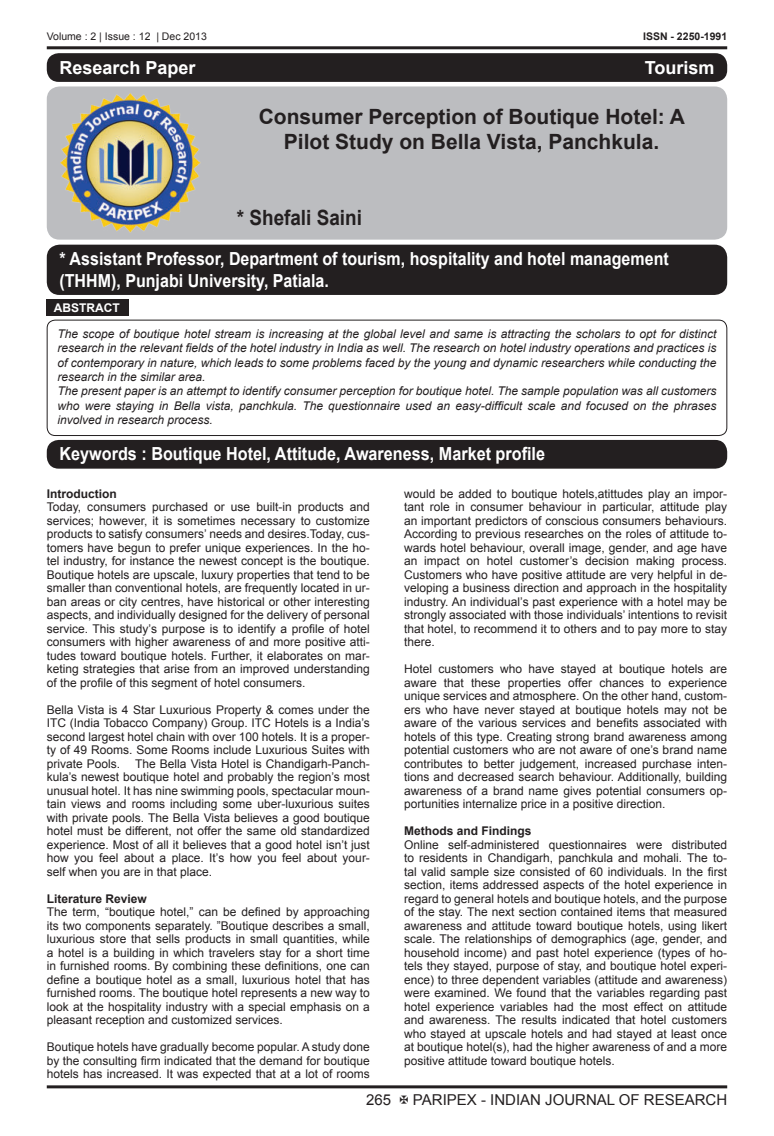
<style>
.page{position:relative;width:774px;height:1136px;background:#fff}
.page>*{position:absolute;margin:0;border:0;box-sizing:border-box;transform-origin:0 0}
.t1{font:700 21px/25.2px "Arial";color:#231f20;text-align:center}
.t2{font:700 21px "Arial";color:#231f20;scale:.9 1}
.t3{font:700 18px/21.6px "Arial";color:#fff;scale:.89 1}
.t4{font:700 18px "Arial";color:#fff;scale:.9 1}
.t5{font:700 18px "Arial";color:#fff}
.t6{font:15px "Arial";color:#231f20}
.t7{font:12px/13.5px "Arial";color:#231f20;text-align:justify}
.t8{font:italic 12px/14.4px "Arial";color:#231f20}
.t9{font:700 12px "Arial";color:#231f20}
.t10{font:700 12px "Arial";color:#fff}
.t11{font:10.5px "Arial";color:#231f20}
.t12{font:700 10.5px "Arial";color:#231f20}
</style>
<div class="page">
<hr style="left:47px;top:46px;width:680px;height:3px;background:#231f20">
<hr style="left:47px;top:1085px;width:680px;height:3px;background:#231f20">
<div style="left:47px;top:86px;width:680px;height:153px;background:#bcbdc0;border-radius:13px"></div>
<div style="left:47px;top:53px;width:680px;height:29px;background:#231f20;border-radius:12px"></div>
<img style="left:61px;top:93px;width:139px;height:140px">
<div style="left:47px;top:244px;width:680px;height:51px;background:#231f20;border-radius:13px"></div>
<div style="left:47px;top:440px;width:680px;height:28px;background:#231f20;border-radius:12px"></div>
<div style="left:47px;top:320px;width:680px;height:116px;border:1px solid #231f20;border-radius:8px"></div>
<div style="left:47px;top:299px;width:82px;height:17px;background:#231f20"></div>
<p class="t11" style="left:47px;top:33px;width:162px">Volume : 2 | Issue : 12 | Dec 2013</p>
<p class="t12" style="left:643px;top:33px;width:86px">ISSN - 2250-1991</p>
<h2 class="t5" style="left:60px;top:61px;width:138px">Research Paper</h2>
<h2 class="t5" style="left:645px;top:61px;width:71px">Tourism</h2>
<h1 class="t1" style="left:259px;top:106px;width:428px">Consumer Perception of Boutique Hotel: A<br>Pilot Study on Bella Vista, Panchkula.</h1>
<h1 class="t2" style="left:237px;top:209px;width:140px">* Shefali Saini</h1>
<h2 class="t3" style="left:60px;top:249px;width:686px">* Assistant Professor, Department of tourism, hospitality and hotel management (THHM), Punjabi University, Patiala.</h2>
<p class="t10" style="left:54px;top:303px;width:67px">ABSTRACT</p>
<p class="t8" style="left:57px;top:327px;width:660px">The scope of boutique hotel stream is increasing at the global level and same is attracting the scholars to opt for distinct research in the relevant fields of the hotel industry in India as well. The research on hotel industry operations and practices is of contemporary in nature, which leads to some problems faced by the young and dynamic researchers while conducting the research in the similar area.<br>The present paper is an attempt to identify consumer perception for boutique hotel. The sample population was all customers who were staying in Bella vista, panchkula. The questionnaire used an easy-difficult scale and focused on the phrases involved in research process.</p>
<h2 class="t4" style="left:60px;top:442px;width:541px">Keywords : Boutique Hotel, Attitude, Awareness, Market profile</h2>
<p class="t9" style="left:47px;top:489px;width:71px">Introduction</p>
<p class="t7" style="left:47px;top:501px;width:325px">Today, consumers purchased or use built-in products and services; however, it is sometimes necessary to customize products to satisfy consumers’ needs and desires.Today, cus&shy;tomers have begun to prefer unique experiences. In the ho&shy;tel industry, for instance the newest concept is the boutique.<br>Boutique hotels are upscale, luxury properties that tend to be smaller than conventional hotels, are frequently located in ur&shy;ban areas or city centres, have historical or other interesting aspects, and individually designed for the delivery of personal service. This study’s purpose is to identify a profile of hotel consumers with higher awareness of and more positive atti&shy;tudes toward boutique hotels. Further, it elaborates on mar&shy;keting strategies that arise from an improved understanding of the profile of this segment of hotel consumers.</p>
<p class="t7" style="left:47px;top:703px;width:325px">Bella Vista is 4 Star Luxurious Property &amp; comes under the ITC (India Tobacco Company) Group. ITC Hotels is a India’s second largest hotel chain with over 100 hotels. It is a proper&shy;ty of 49 Rooms. Some Rooms include Luxurious Suites with private Pools.</p>
<p class="t7" style="left:47px;top:757px;width:325px;text-indent:88px">The Bella Vista Hotel is Chandigarh-Panch&shy;kula’s newest boutique hotel and probably the region’s most unusual hotel. It has nine swimming pools, spectacular moun&shy;tain views and rooms including some uber-luxurious suites with private pools. The Bella Vista believes a good boutique hotel must be different, not offer the same old standardized experience. Most of all it believes that a good hotel isn’t just how you feel about a place. It’s how you feel about your&shy;self when you are in that place.</p>
<p class="t9" style="left:47px;top:894px;width:102px">Literature Review</p>
<p class="t7" style="left:47px;top:905px;width:325px">The term, “boutique hotel,” can be defined by approaching its two components separately. ”Boutique describes a small, luxurious store that sells products in small quantities, while a hotel is a building in which travelers stay for a short time in furnished rooms. By combining these definitions, one can define a boutique hotel as a small, luxurious hotel that has furnished rooms. The boutique hotel represents a new way to look at the hospitality industry with a special emphasis on a pleasant reception and customized services.</p>
<p class="t7" style="left:47px;top:1041px;width:325px">Boutique hotels have gradually become popular. A study done by the consulting firm indicated that the demand for boutique hotels has increased. It was expected that at a lot of rooms</p>
<p class="t7" style="left:404px;top:487px;width:325px">would be added to boutique hotels,atittudes play an impor&shy;tant role in consumer behaviour in particular, attitude play an important predictors of conscious consumers behaviours.<br>According to previous researches on the roles of attitude to&shy;wards hotel behaviour, overall image, gender, and age have an impact on hotel customer’s decision making process.<br>Customers who have positive attitude are very helpful in de&shy;veloping a business direction and approach in the hospitality industry. An individual’s past experience with a hotel may be strongly associated with those individuals’ intentions to revisit that hotel, to recommend it to others and to pay more to stay there.</p>
<p class="t7" style="left:404px;top:663px;width:325px">Hotel customers who have stayed at boutique hotels are aware that these properties offer chances to experience unique services and atmosphere. On the other hand, custom&shy;ers who have never stayed at boutique hotels may not be aware of the various services and benefits associated with hotels of this type. Creating strong brand awareness among potential customers who are not aware of one’s brand name contributes to better judgement, increased purchase inten&shy;tions and decreased search behaviour. Additionally, building awareness of a brand name gives potential consumers op&shy;portunities internalize price in a positive direction.</p>
<p class="t9" style="left:404px;top:826px;width:129px">Methods and Findings</p>
<p class="t7" style="left:404px;top:838px;width:325px">Online self-administered questionnaires were distributed to residents in Chandigarh, panchkula and mohali. The to&shy;tal valid sample size consisted of 60 individuals. In the first section, items addressed aspects of the hotel experience in regard to general hotels and boutique hotels, and the purpose of the stay. The next section contained items that measured awareness and attitude toward boutique hotels, using likert scale. The relationships of demographics (age, gender, and household income) and past hotel experience (types of ho&shy;tels they stayed, purpose of stay, and boutique hotel experi&shy;ence) to three dependent variables (attitude and awareness) were examined. We found that the variables regarding past hotel experience variables had the most effect on attitude and awareness. The results indicated that hotel customers who stayed at upscale hotels and had stayed at least once at boutique hotel(s), had the higher awareness of and a more positive attitude toward boutique hotels.</p>
<p class="t6" style="left:366px;top:1093px;width:27px">265</p>
<p class="t6" style="left:413px;top:1093px;width:316px">PARIPEX - INDIAN JOURNAL OF RESEARCH</p>
</div>
